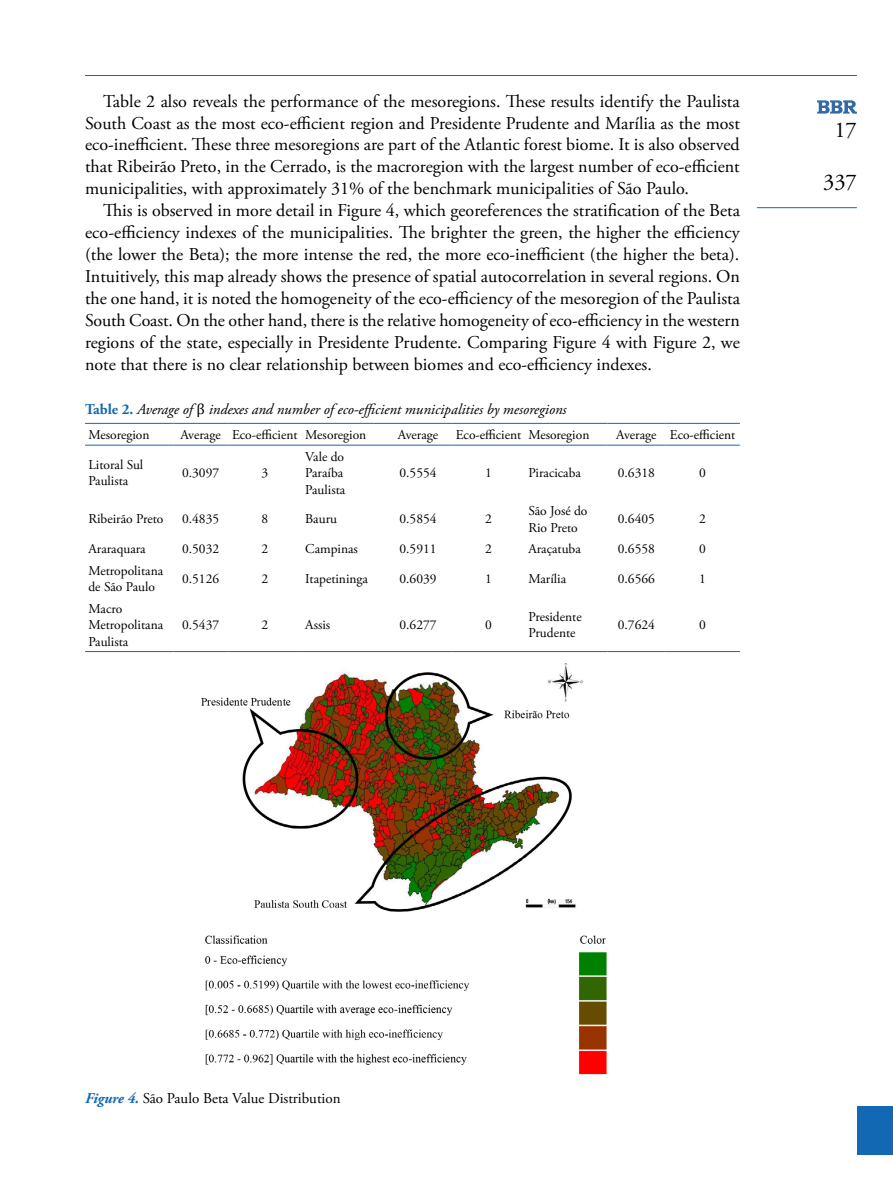
<style>
.page{position:relative;width:893px;height:1191px;background:#fff}
.page>*{position:absolute;margin:0;border:0;box-sizing:border-box;transform-origin:0 0}
.t1{font:22.5px "Adobe Garamond Pro";color:#000}
.MIOLO{font:18px/21.9px "Adobe Garamond Pro";color:#000;text-align:justify}
.LEGENDAS_-_Tabela{font:italic 15px "Adobe Garamond Pro";color:#000}
.LEGENDAS_-_Figura{font:15px "Adobe Garamond Pro";color:#000}
.COL_MIOLO{font:13.5px/16.2px "Adobe Garamond Pro";color:#000}
.TABELA_CELULA_TITULO{font:13.5px "Adobe Garamond Pro";color:#000}
.s1{font-weight:700;font-style:normal;color:#1268b3}
.s2{font-family:"Cambria Math";font-style:normal}
.s3{font-weight:700;font-style:italic;color:#1268b3}
</style>
<div class="page">
<hr style="left:85px;top:75px;width:772px;height:1px;background:#1268b3">
<div style="left:857px;top:1106px;width:36px;height:48px;background:#1268b3"></div>
<hr style="left:757px;top:207px;width:100px;height:1px;background:#1268b3">
<svg style="left:817px;top:100px;width:40px;height:14px"></svg>
<hr style="left:85px;top:445px;width:88px;height:1px;background:#1268b3">
<hr style="left:173px;top:445px;width:55px;height:1px;background:#1268b3">
<hr style="left:228px;top:445px;width:74px;height:1px;background:#1268b3">
<hr style="left:302px;top:445px;width:82px;height:1px;background:#1268b3">
<hr style="left:384px;top:445px;width:68px;height:1px;background:#1268b3">
<hr style="left:452px;top:445px;width:73px;height:1px;background:#1268b3">
<hr style="left:525px;top:445px;width:82px;height:1px;background:#1268b3">
<hr style="left:607px;top:445px;width:58px;height:1px;background:#1268b3">
<hr style="left:665px;top:445px;width:75px;height:1px;background:#1268b3">
<hr style="left:85px;top:423px;width:88px;height:1px;background:#1268b3">
<hr style="left:173px;top:423px;width:55px;height:1px;background:#1268b3">
<hr style="left:228px;top:423px;width:74px;height:1px;background:#1268b3">
<hr style="left:302px;top:423px;width:82px;height:1px;background:#1268b3">
<hr style="left:384px;top:423px;width:68px;height:1px;background:#1268b3">
<hr style="left:452px;top:423px;width:73px;height:1px;background:#1268b3">
<hr style="left:525px;top:423px;width:82px;height:1px;background:#1268b3">
<hr style="left:607px;top:423px;width:58px;height:1px;background:#1268b3">
<hr style="left:665px;top:423px;width:75px;height:1px;background:#1268b3">
<hr style="left:85px;top:651px;width:88px;height:1px;background:#1268b3">
<hr style="left:173px;top:651px;width:55px;height:1px;background:#1268b3">
<hr style="left:228px;top:651px;width:74px;height:1px;background:#1268b3">
<hr style="left:302px;top:651px;width:82px;height:1px;background:#1268b3">
<hr style="left:384px;top:651px;width:68px;height:1px;background:#1268b3">
<hr style="left:452px;top:651px;width:73px;height:1px;background:#1268b3">
<hr style="left:525px;top:651px;width:82px;height:1px;background:#1268b3">
<hr style="left:607px;top:651px;width:58px;height:1px;background:#1268b3">
<hr style="left:665px;top:651px;width:75px;height:1px;background:#1268b3">
<img style="left:202px;top:663px;width:405px;height:412px">
<p class="MIOLO" style="left:85px;top:91px;width:656px;text-indent:18px">Table 2 also reveals the performance of the mesoregions. These results identify the Paulista South Coast as the most eco-efficient region and Presidente Prudente and Marília as the most eco-inefficient. These three mesoregions are part of the Atlantic forest biome. It is also observed that Ribeirão Preto, in the Cerrado, is the macroregion with the largest number of eco-efficient municipalities, with approximately 31% of the benchmark municipalities of São Paulo.</p>
<p class="MIOLO" style="left:85px;top:200px;width:656px;text-indent:18px">This is observed in more detail in Figure 4, which georeferences the stratification of the Beta eco-efficiency indexes of the municipalities. The brighter the green, the higher the efficiency (the lower the Beta); the more intense the red, the more eco-inefficient (the higher the beta).<br>Intuitively, this map already shows the presence of spatial autocorrelation in several regions. On the one hand, it is noted the homogeneity of the eco-efficiency of the mesoregion of the Paulista South Coast. On the other hand, there is the relative homogeneity of eco-efficiency in the western regions of the state, especially in Presidente Prudente. Comparing Figure 4 with Figure 2, we note that there is no clear relationship between biomes and eco-efficiency indexes.</p>
<p class="LEGENDAS_-_Tabela" style="left:85px;top:401px;width:483px"><span class="s1">Table 2.</span> Average of <span class="s2">β</span> indexes and number of eco-efficient municipalities by mesoregions</p>
<p class="TABELA_CELULA_TITULO" style="left:88px;top:427px;width:63px">Mesoregion</p>
<p class="TABELA_CELULA_TITULO" style="left:180px;top:427px;width:42px">Average</p>
<p class="TABELA_CELULA_TITULO" style="left:232px;top:427px;width:67px">Eco-efficient</p>
<p class="TABELA_CELULA_TITULO" style="left:305px;top:427px;width:63px">Mesoregion</p>
<p class="TABELA_CELULA_TITULO" style="left:398px;top:427px;width:42px">Average</p>
<p class="TABELA_CELULA_TITULO" style="left:456px;top:427px;width:67px">Eco-efficient</p>
<p class="TABELA_CELULA_TITULO" style="left:528px;top:427px;width:63px">Mesoregion</p>
<p class="TABELA_CELULA_TITULO" style="left:616px;top:427px;width:42px">Average</p>
<p class="TABELA_CELULA_TITULO" style="left:670px;top:427px;width:67px">Eco-efficient</p>
<p class="COL_MIOLO" style="left:88px;top:457px;width:56px">Litoral Sul<br>Paulista</p>
<p class="COL_MIOLO" style="left:182px;top:465px;width:39px">0.3097</p>
<p class="COL_MIOLO" style="left:261px;top:465px;width:8px">3</p>
<p class="COL_MIOLO" style="left:305px;top:449px;width:41px">Vale do<br>Paraíba<br>Paulista</p>
<p class="COL_MIOLO" style="left:399px;top:465px;width:39px">0.5554</p>
<p class="COL_MIOLO" style="left:485px;top:465px;width:8px">1</p>
<p class="COL_MIOLO" style="left:528px;top:465px;width:54px">Piracicaba</p>
<p class="COL_MIOLO" style="left:618px;top:465px;width:39px">0.6318</p>
<p class="COL_MIOLO" style="left:699px;top:465px;width:8px">0</p>
<p class="COL_MIOLO" style="left:88px;top:511px;width:77px">Ribeirão Preto</p>
<p class="COL_MIOLO" style="left:182px;top:511px;width:39px">0.4835</p>
<p class="COL_MIOLO" style="left:261px;top:511px;width:8px">8</p>
<p class="COL_MIOLO" style="left:305px;top:511px;width:33px">Bauru</p>
<p class="COL_MIOLO" style="left:399px;top:511px;width:39px">0.5854</p>
<p class="COL_MIOLO" style="left:485px;top:511px;width:8px">2</p>
<p class="COL_MIOLO" style="left:528px;top:503px;width:61px">São José do<br>Rio Preto</p>
<p class="COL_MIOLO" style="left:618px;top:511px;width:39px">0.6405</p>
<p class="COL_MIOLO" style="left:699px;top:511px;width:8px">2</p>
<p class="COL_MIOLO" style="left:88px;top:541px;width:59px">Araraquara</p>
<p class="COL_MIOLO" style="left:182px;top:541px;width:39px">0.5032</p>
<p class="COL_MIOLO" style="left:261px;top:541px;width:8px">2</p>
<p class="COL_MIOLO" style="left:305px;top:541px;width:54px">Campinas</p>
<p class="COL_MIOLO" style="left:399px;top:541px;width:39px">0.5911</p>
<p class="COL_MIOLO" style="left:485px;top:541px;width:8px">2</p>
<p class="COL_MIOLO" style="left:528px;top:541px;width:54px">Araçatuba</p>
<p class="COL_MIOLO" style="left:618px;top:541px;width:39px">0.6558</p>
<p class="COL_MIOLO" style="left:699px;top:541px;width:8px">0</p>
<p class="COL_MIOLO" style="left:88px;top:563px;width:76px">Metropolitana de São Paulo</p>
<p class="COL_MIOLO" style="left:182px;top:571px;width:39px">0.5126</p>
<p class="COL_MIOLO" style="left:261px;top:571px;width:8px">2</p>
<p class="COL_MIOLO" style="left:305px;top:571px;width:64px">Itapetininga</p>
<p class="COL_MIOLO" style="left:399px;top:571px;width:39px">0.6039</p>
<p class="COL_MIOLO" style="left:485px;top:571px;width:8px">1</p>
<p class="COL_MIOLO" style="left:528px;top:571px;width:39px">Marília</p>
<p class="COL_MIOLO" style="left:618px;top:571px;width:39px">0.6566</p>
<p class="COL_MIOLO" style="left:699px;top:571px;width:8px">1</p>
<p class="COL_MIOLO" style="left:88px;top:601px;width:76px">Macro<br>Metropolitana<br>Paulista</p>
<p class="COL_MIOLO" style="left:182px;top:617px;width:39px">0.5437</p>
<p class="COL_MIOLO" style="left:261px;top:617px;width:8px">2</p>
<p class="COL_MIOLO" style="left:305px;top:617px;width:26px">Assis</p>
<p class="COL_MIOLO" style="left:399px;top:617px;width:39px">0.6277</p>
<p class="COL_MIOLO" style="left:485px;top:617px;width:8px">0</p>
<p class="COL_MIOLO" style="left:528px;top:609px;width:55px">Presidente<br>Prudente</p>
<p class="COL_MIOLO" style="left:618px;top:617px;width:39px">0.7624</p>
<p class="COL_MIOLO" style="left:699px;top:617px;width:8px">0</p>
<p class="t1" style="left:834px;top:116px;width:24px">17</p>
<p class="t1" style="left:823px;top:169px;width:35px">337</p>
<p class="LEGENDAS_-_Figura" style="left:85px;top:1089px;width:257px"><span class="s3">Figure 4.</span> São Paulo Beta Value Distribution</p>
</div>
